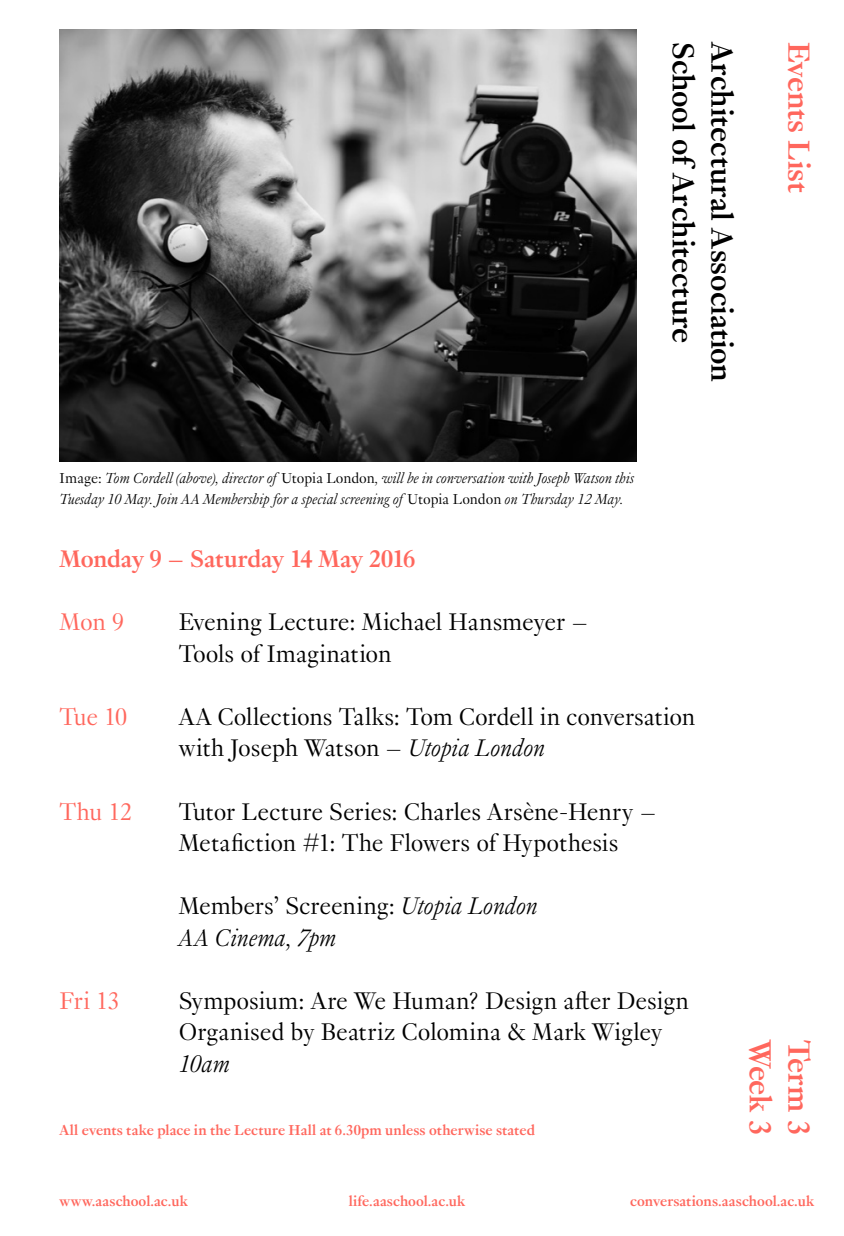
<style>
.page{position:relative;width:844px;height:1236px;background:#fff}
.page>*{position:absolute;margin:0;border:0;box-sizing:border-box;transform-origin:0 0}
.t1{font:700 33.25px "Genath";letter-spacing:-.005em;color:#000}
.t2{font:700 33.25px "Genath";letter-spacing:-.005em;color:#ff675d}
.t3{font:300 26.25px/31.5px "Genath";letter-spacing:-.005em;color:#000}
.t4{font:italic 300 26.25px/31.5px "Genath";color:#000}
.t5{font:700 26.25px "Genath";letter-spacing:-.005em;color:#ff675d}
.t6{font:300 26.25px "Genath";letter-spacing:-.015em;color:#ff675d}
.t7{font:italic 300 15.75px/21px "Genath";letter-spacing:.005em;color:#000}
.t8{font:700 15.75px "Genath";letter-spacing:.005em;color:#ff675d}
.s1{font-style:normal}
.s2{font-style:italic}
</style>
<div class="page">
<img style="left:60px;top:30px;width:576px;height:432px">
<p class="t7" style="left:60px;top:467px;width:576px"><span class="s1">Image:</span> Tom Cordell (above), director of <span class="s1">Utopia London</span>, will be in conversation with Joseph Watson this<br>Tuesday 10 May. Join AA Membership for a special screening of <span class="s1">Utopia London</span> on Thursday 12 May.</p>
<p class="t5" style="left:60px;top:540px;width:357px">Monday 9 – Saturday 14 May 2016</p>
<p class="t1" style="left:706px;top:42px;width:302px;rotate:90deg">School of Architecture</p>
<p class="t1" style="left:745px;top:42px;width:341px;rotate:90deg">Architectural Association</p>
<p class="t2" style="left:822px;top:42px;width:153px;rotate:90deg">Events List</p>
<p class="t6" style="left:60px;top:603px;width:66px">Mon 9</p>
<p class="t6" style="left:60px;top:698px;width:69px">Tue 10</p>
<p class="t6" style="left:60px;top:792px;width:74px">Thu 12</p>
<p class="t6" style="left:60px;top:981px;width:61px">Fri 13</p>
<p class="t3" style="left:179px;top:604px;width:411px">Evening Lecture: Michael Hansmeyer –<br>Tools of Imagination</p>
<p class="t3" style="left:179px;top:699px;width:517px">AA Collections Talks: Tom Cordell in conversation with Joseph Watson – <span class="s2">Utopia London</span></p>
<p class="t3" style="left:179px;top:793px;width:479px">Tutor Lecture Series: Charles Arsène-Henry –<br>Metafiction #1: The Flowers of Hypothesis</p>
<p class="t4" style="left:179px;top:888px;width:361px"><span class="s1">Members’ Screening:</span> Utopia London<br>AA Cinema, 7pm</p>
<p class="t3" style="left:179px;top:982px;width:511px">Symposium: Are We Human? Design after Design<br>Organised by Beatriz Colomina &amp; Mark Wigley</p>
<p class="t4" style="left:179px;top:1045px;width:53px">10am</p>
<p class="t8" style="left:60px;top:1118px;width:477px">All events take place in the Lecture Hall at 6.30pm unless otherwise stated</p>
<p class="t2" style="left:783px;top:1039px;width:97px;rotate:90deg">Week 3</p>
<p class="t2" style="left:822px;top:1039px;width:96px;rotate:90deg">Term 3</p>
<p class="t8" style="left:60px;top:1189px;width:130px">www.aaschool.ac.uk</p>
<p class="t8" style="left:348px;top:1189px;width:118px">life.aaschool.ac.uk</p>
<p class="t8" style="left:630px;top:1189px;width:185px">conversations.aaschool.ac.uk</p>
</div>
